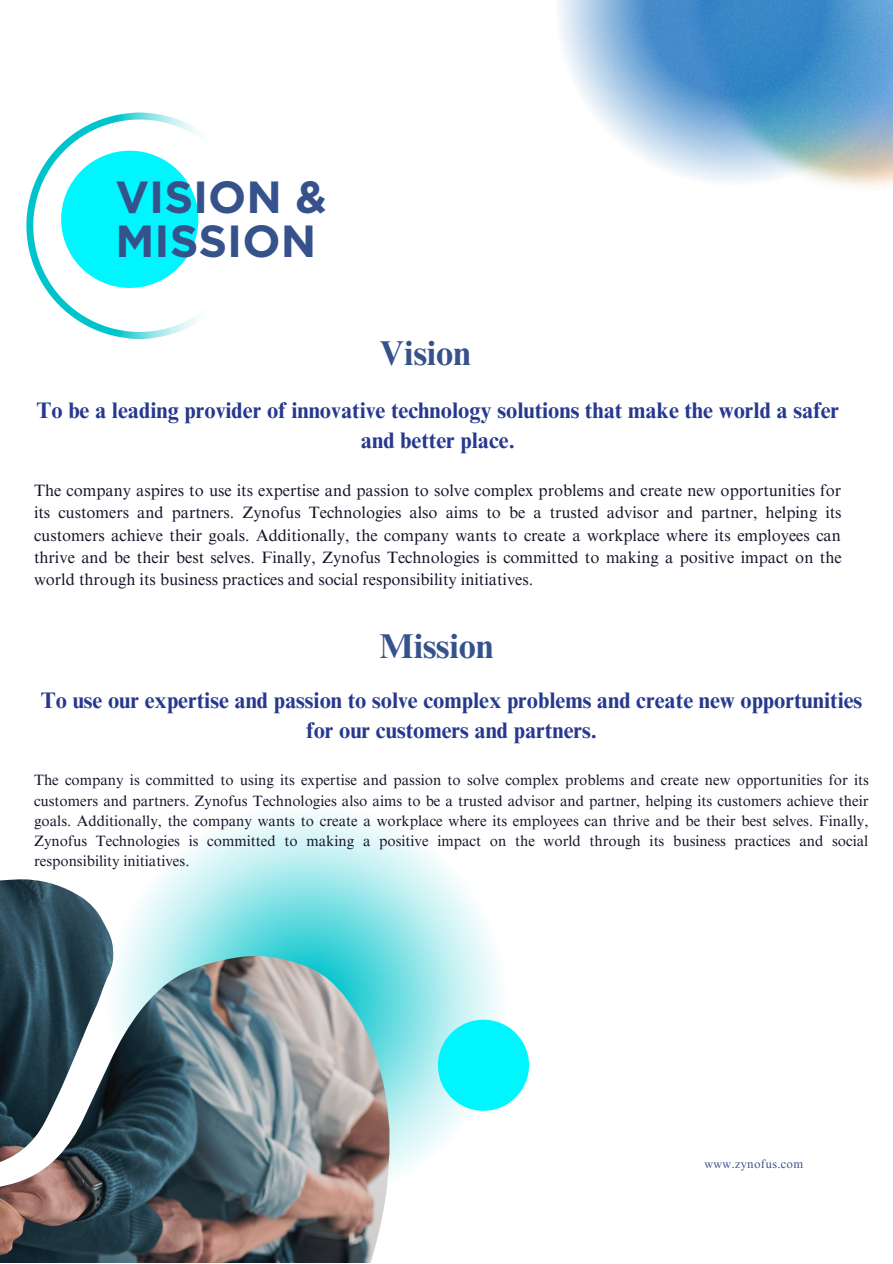
<style>
.page{position:relative;width:893px;height:1264px;background:#fff}
.page>*{position:absolute;margin:0;border:0;box-sizing:border-box;transform-origin:0 0}
.t1{font:700 45px "Gotham";color:#36528b}
.t2{font:700 34.5px "Times NRMT Pro";color:#36528b}
.t3{font:700 22.5px/30.3px "Times NRMT Pro";color:#26398e;text-align:center}
.t4{font:16.5px/22.5px "Times NRMT Pro";color:#18122b;text-align:justify}
.t5{font:15px/20.2px "Times NRMT Pro";color:#18122b;text-align:justify}
.t6{font:12px "Times NRMT Pro";letter-spacing:.03em;color:#36528b}
</style>
<div class="page">
<svg style="left:26px;top:113px;width:173px;height:226px"></svg>
<svg style="left:61px;top:151px;width:137px;height:137px"></svg>
<svg style="left:162px;top:811px;width:337px;height:365px"></svg>
<img style="left:0;top:879px;width:389px;height:383px">
<img style="left:559px;top:0;width:333px;height:187px">
<svg style="left:438px;top:1019px;width:91px;height:91px;background:#31f6fd"></svg>
<p class="t1" style="left:115px;top:170px;width:213px">VISION &amp;</p>
<p class="t1" style="left:115px;top:213px;width:202px">MISSION</p>
<p class="t2" style="left:379px;top:341px;width:93px">Vision</p>
<p class="t3" style="left:37px;top:398px;width:804px">To be a leading provider of innovative technology solutions that make the world a safer and better place.</p>
<p class="t4" style="left:34px;top:480px;width:809px">The company aspires to use its expertise and passion to solve complex problems and create new opportunities for its customers and partners. Zynofus Technologies also aims to be a trusted advisor and partner, helping its customers achieve their goals. Additionally, the company wants to create a workplace where its employees can thrive and be their best selves. Finally, Zynofus Technologies is committed to making a positive impact on the world through its business practices and social responsibility initiatives.</p>
<p class="t2" style="left:379px;top:633px;width:115px">Mission</p>
<p class="t3" style="left:41px;top:687px;width:822px">To use our expertise and passion to solve complex problems and create new opportunities for our customers and partners.</p>
<p class="t5" style="left:34px;top:772px;width:836px">The company is committed to using its expertise and passion to solve complex problems and create new opportunities for its customers and partners. Zynofus Technologies also aims to be a trusted advisor and partner, helping its customers achieve their goals. Additionally, the company wants to create a workplace where its employees can thrive and be their best selves. Finally, Zynofus Technologies is committed to making a positive impact on the world through its business practices and social responsibility initiatives.</p>
<p class="t6" style="left:704px;top:1159px;width:100px">www.zynofus.com</p>
</div>
